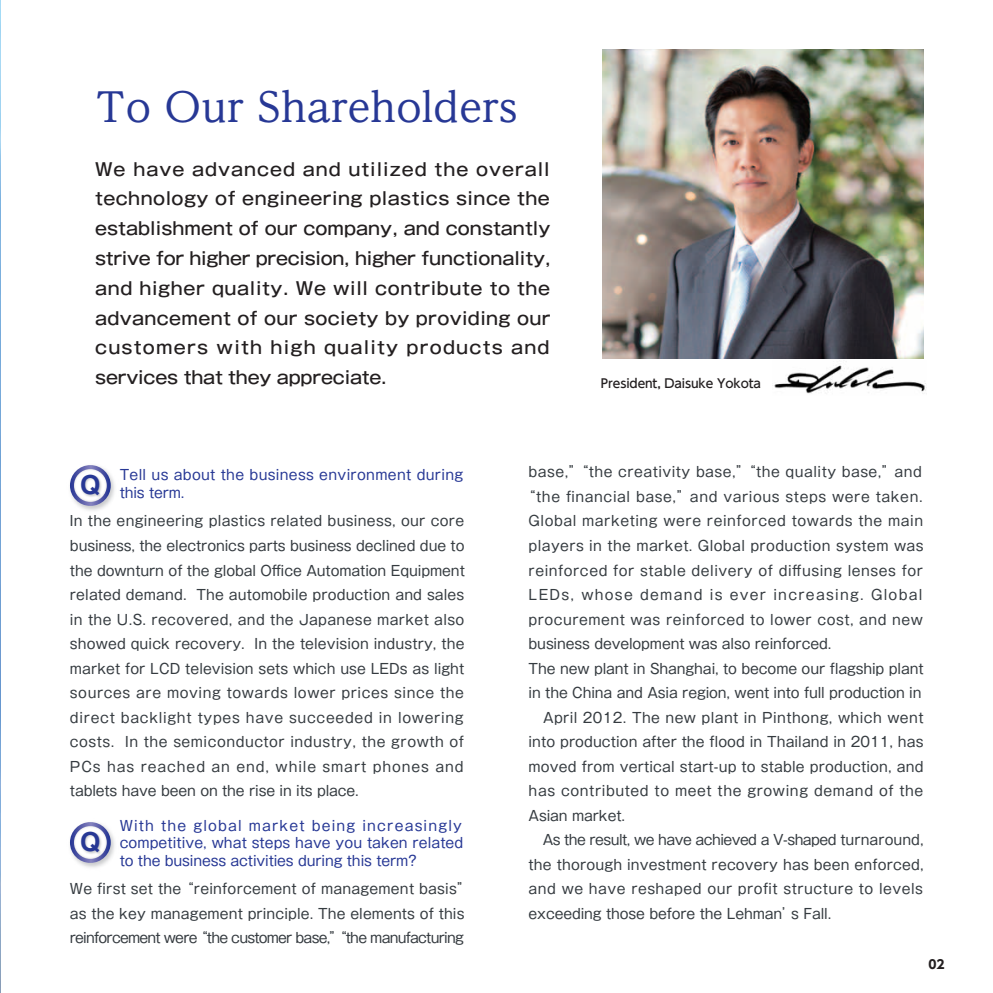
<style>
.page{position:relative;width:993px;height:993px;background:#fff}
.page>*{position:absolute;margin:0;border:0;box-sizing:border-box;transform-origin:0 0}
.t1{font:500 40.25px "UD Reimin Pro";color:#273895}
.t2{font:700 26.25px "Helvetica LT Std";color:#273895}
.t3{font:500 17.5px/29.8px "Gothic MB101 Pro";letter-spacing:-.01em;color:#231f20;text-align:justify}
.t4{font:14px/24.5px "Gothic MB101 Pro";letter-spacing:.01em;color:#353b40;text-align:justify}
.t5{font:14px "Gothic MB101 Pro";letter-spacing:-.01em;color:#353b40}
.t6{font:14px "Gothic MB101 Pro";letter-spacing:.035em;color:#353b40}
.t7{font:14px/17.5px "Gothic MB101 Pro";letter-spacing:.005em;color:#273895}
.t8{font:14px "Gothic MB101 Pro";letter-spacing:.04em;color:#353b40}
.t9{font:14px "Gothic MB101 Pro";letter-spacing:-.04em;color:#353b40}
.t10{font:14px "Gothic MB101 Pro";letter-spacing:.03em;color:#353b40}
.t11{font:14px "Gothic MB101 Pro";letter-spacing:.09em;color:#353b40}
.t12{font:500 12.25px "UD Shin Go Pro";letter-spacing:-.01em;color:#231f20}
.t13{font:700 12.25px "UD Shin Go Pro";color:#231f20}
</style>
<div class="page">
<img style="left:0;top:0;width:1px;height:992px">
<img style="left:772px;top:361px;width:153px;height:33px">
<img style="left:602px;top:50px;width:321px;height:309px">
<img style="left:70px;top:465px;width:45px;height:46px">
<svg style="left:70px;top:465px;width:41px;height:40px"></svg>
<svg style="left:74px;top:469px;width:33px;height:32px"></svg>
<img style="left:78px;top:470px;width:27px;height:34px">
<img style="left:70px;top:825px;width:45px;height:43px">
<svg style="left:70px;top:821px;width:41px;height:41px"></svg>
<svg style="left:74px;top:825px;width:33px;height:33px"></svg>
<img style="left:78px;top:827px;width:27px;height:34px">
<h1 class="t1" style="left:95px;top:73px;width:424px">To Our Shareholders</h1>
<p class="t3" style="left:95px;top:152px;width:457px">We have advanced and utilized the overall technology of engineering plastics since the establishment of our company, and constantly strive for higher precision, higher functionality, and higher quality. We will contribute to the advancement of our society by providing our customers with high quality products and services that they appreciate.</p>
<p class="t12" style="left:600px;top:373px;width:161px">President, Daisuke Yokota</p>
<h2 class="t2" style="left:80px;top:469px;width:22px">Q</h2>
<p class="t7" style="left:120px;top:464px;width:345px">Tell us about the business environment during this term.</p>
<p class="t4" style="left:70px;top:506px;width:396px">In the engineering plastics related business, our core business, the electronics parts business declined due to the downturn of the global Office Automation Equipment related demand. The automobile production and sales in the U.S. recovered, and the Japanese market also showed quick recovery. In the television industry, the market for LCD television sets which use LEDs as light sources are moving towards lower prices since the direct backlight types have succeeded in lowering costs. In the semiconductor industry, the growth of PCs has reached an end, while smart phones and tablets have been on the rise in its place.</p>
<h2 class="t2" style="left:80px;top:825px;width:22px">Q</h2>
<p class="t7" style="left:120px;top:814px;width:345px;text-align:justify">With the global market being increasingly competitive, what steps have you taken related to the business activities during this term?</p>
<p class="t4" style="left:70px;top:874px;width:402px;text-align:left">We first set the “reinforcement of management basis” as the key management principle. The elements of this reinforcement were “the customer base,”“the manufacturing</p>
<p class="t6" style="left:528px;top:460px;width:395px">base,”“the creativity base,”“the quality base,”and</p>
<p class="t8" style="left:521px;top:485px;width:402px">“the financial base,”and various steps were taken.</p>
<p class="t8" style="left:528px;top:509px;width:396px">Global marketing were reinforced towards the main</p>
<p class="t4" style="left:528px;top:531px;width:396px">players in the market. Global production system was</p>
<p class="t6" style="left:528px;top:558px;width:396px">reinforced for stable delivery of diffusing lenses for</p>
<p class="t11" style="left:528px;top:583px;width:395px">LEDs, whose demand is ever increasing. Global</p>
<p class="t6" style="left:528px;top:607px;width:396px">procurement was reinforced to lower cost, and new</p>
<p class="t5" style="left:528px;top:632px;width:304px">business development was also reinforced.</p>
<p class="t5" style="left:528px;top:656px;width:396px">The new plant in Shanghai, to become our flagship plant</p>
<p class="t5" style="left:528px;top:681px;width:394px">in the China and Asia region, went into full production in</p>
<p class="t10" style="left:528px;top:705px;width:396px">　April 2012. The new plant in Pinthong, which went</p>
<p class="t4" style="left:528px;top:727px;width:396px">into production after the flood in Thailand in 2011, has</p>
<p class="t4" style="left:528px;top:751px;width:396px">moved from vertical start-up to stable production, and</p>
<p class="t8" style="left:528px;top:779px;width:396px">has contributed to meet the growing demand of the</p>
<p class="t5" style="left:528px;top:803px;width:98px">Asian market.</p>
<p class="t9" style="left:542px;top:828px;width:382px">As the result, we have achieved a V-shaped turnaround,</p>
<p class="t4" style="left:528px;top:849px;width:396px">the thorough investment recovery has been enforced,</p>
<p class="t6" style="left:528px;top:877px;width:396px">and we have reshaped our profit structure to levels</p>
<p class="t5" style="left:528px;top:901px;width:304px">exceeding those before the Lehman’s Fall.</p>
<p class="t13" style="left:928px;top:953px;width:18px">02</p>
</div>
